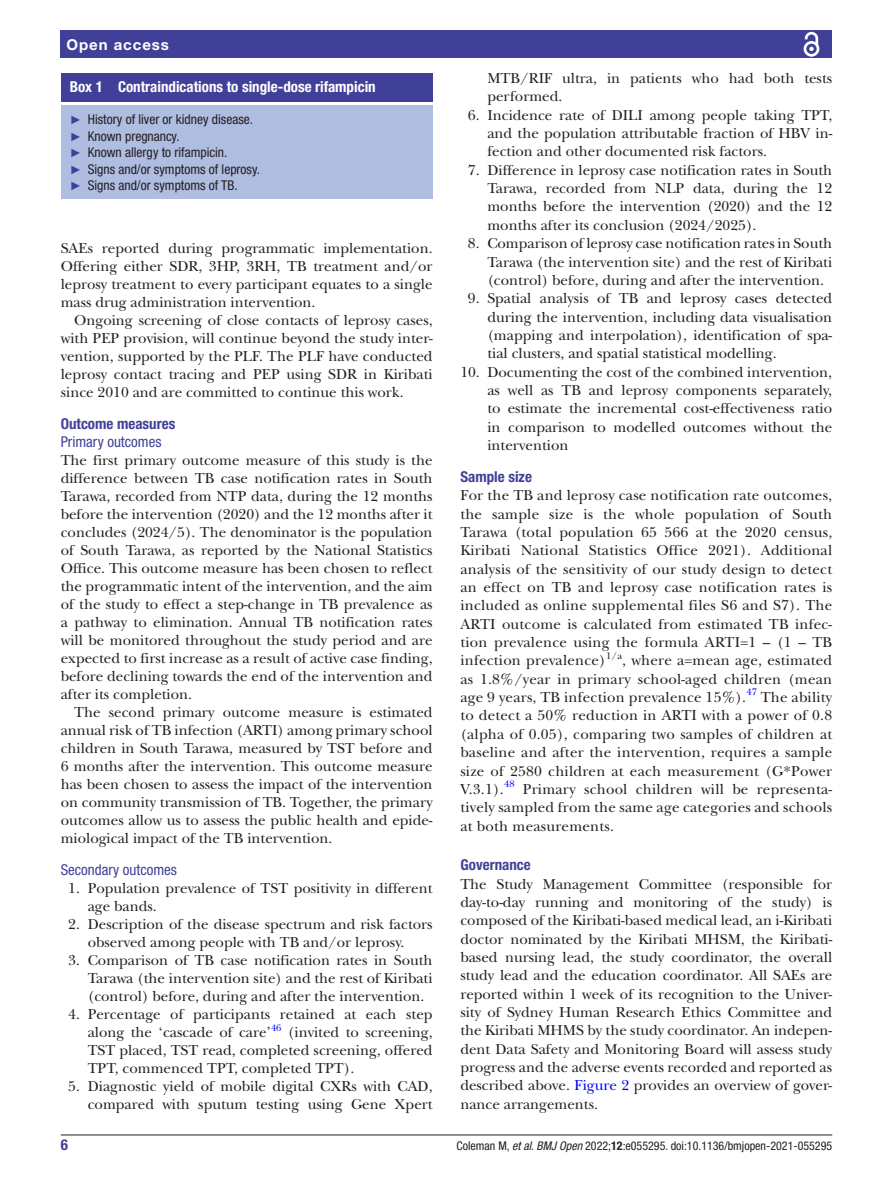
<style>
.page{position:relative;width:893px;height:1191px;background:#fff}
.page>*{position:absolute;margin:0;border:0;box-sizing:border-box;transform-origin:0 0}
.t1{font:15px/18.3px "New Baskerville";color:#231f20;text-align:justify}
.t2{font:700 condensed 15px "Helvetica Neue LT Std";color:#fff}
.t3{font:700 condensed 15px "Helvetica Neue LT Std";color:#414099}
.t4{font:condensed 15px "Helvetica Neue LT Std";color:#414099}
.t5{font:700 15px "Helvetica Neue LT Std";letter-spacing:.065em;color:#fff}
.t6{font:condensed 13.5px/16.5px "Helvetica Neue LT Std";color:#231f20}
.t7{font:condensed 12px "Helvetica Neue LT Std";color:#231f20}
.t8{font:9.9px "New Baskerville";color:#00f}
.t9{font:9.9px "New Baskerville";color:#231f20}
.s1{font-family:"Arial";font-stretch:normal;font-size:12px;color:#414099}
.s2{color:#00f}
.s3{font-style:italic}
.s4{font-weight:700}
</style>
<div class="page">
<hr style="left:61px;top:1134px;width:771px;height:1px;background:#231f20">
<div style="left:61px;top:31px;width:771px;height:27px;background:#414099"></div>
<svg style="left:803px;top:31px;width:17px;height:26px"></svg>
<div style="left:61px;top:73px;width:372px;height:28px;background:#414099"></div>
<div style="left:61px;top:106px;width:372px;height:93px;background:#afbde1"></div>
<p class="t5" style="left:66px;top:35px;width:104px">Open access</p>
<p class="t2" style="left:70px;top:78px;width:307px">Box 1 Contraindications to single-dose rifampicin</p>
<p class="t6" style="left:70px;top:111px;width:192px"><span class="s1">►</span> History of liver or kidney disease. <span class="s1">►</span> Known pregnancy.<br><span class="s1">►</span> Known allergy to rifampicin.<br><span class="s1">►</span> Signs and/or symptoms of leprosy. <span class="s1">►</span> Signs and/or symptoms of TB.</p>
<p class="t1" style="left:61px;top:239px;width:373px">SAEs reported during programmatic implementation.<br>Offering either SDR, 3HP, 3RH, TB treatment and/or leprosy treatment to every participant equates to a single mass drug administration intervention.</p>
<p class="t1" style="left:61px;top:311px;width:373px;text-indent:14px">Ongoing screening of close contacts of leprosy cases, with PEP provision, will continue beyond the study inter&shy;vention, supported by the PLF. The PLF have conducted leprosy contact tracing and PEP using SDR in Kiribati since 2010 and are committed to continue this work.</p>
<p class="t3" style="left:61px;top:414px;width:116px">Outcome measures</p>
<p class="t4" style="left:61px;top:433px;width:102px">Primary outcomes</p>
<p class="t1" style="left:61px;top:451px;width:373px">The first primary outcome measure of this study is the difference between TB case notification rates in South Tarawa, recorded from NTP data, during the 12 months before the intervention (2020) and the 12 months after it concludes (2024/5). The denominator is the population of South Tarawa, as reported by the National Statistics Office. This outcome measure has been chosen to reflect the programmatic intent of the intervention, and the aim of the study to effect a step-change in TB prevalence as a pathway to elimination. Annual TB notification rates will be monitored throughout the study period and are expected to first increase as a result of active case finding, before declining towards the end of the intervention and after its completion.</p>
<p class="t1" style="left:61px;top:703px;width:373px;text-indent:14px">The second primary outcome measure is estimated annual risk of TB infection (ARTI) among primary school children in South Tarawa, measured by TST before and 6 months after the intervention. This outcome measure has been chosen to assess the impact of the intervention on community transmission of TB. Together, the primary outcomes allow us to assess the public health and epide&shy;miological impact of the TB intervention.</p>
<p class="t4" style="left:61px;top:861px;width:118px">Secondary outcomes</p>
<p class="t1" style="left:88px;top:879px;width:346px;text-indent:-20px">1. Population prevalence of TST positivity in different age bands.</p>
<p class="t1" style="left:68px;top:915px;width:366px;text-align:center">2. Description of the disease spectrum and risk factors observed among people with TB and/or leprosy.</p>
<p class="t1" style="left:88px;top:951px;width:346px;text-indent:-20px">3. Comparison of TB case notification rates in South Tarawa (the intervention site) and the rest of Kiribati (control) before, during and after the intervention.</p>
<p class="t1" style="left:88px;top:1005px;width:346px;text-indent:-20px">4. Percentage of participants retained at each step along the ‘cascade of care’</p>
<p class="t8" style="left:271px;top:1021px;width:12px">46</p>
<p class="t1" style="left:88px;top:1023px;width:346px;text-indent:200px">(invited to screening, TST placed, TST read, completed screening, offered TPT, commenced TPT, completed TPT).</p>
<p class="t1" style="left:68px;top:1077px;width:366px;text-align:right">5. Diagnostic yield of mobile digital CXRs with CAD, compared with sputum testing using Gene Xpert</p>
<p class="t1" style="left:487px;top:69px;width:346px">MTB/RIF ultra, in patients who had both tests performed.</p>
<p class="t1" style="left:487px;top:106px;width:346px;text-indent:-20px">6. Incidence rate of DILI among people taking TPT, and the population attributable fraction of HBV in&shy;fection and other documented risk factors.</p>
<p class="t1" style="left:487px;top:161px;width:346px;text-indent:-20px">7. Difference in leprosy case notification rates in South Tarawa, recorded from NLP data, during the 12 months before the intervention (2020) and the 12 months after its conclusion (2024/2025).</p>
<p class="t1" style="left:487px;top:234px;width:346px;text-indent:-20px">8. Comparison of leprosy case notification rates in South Tarawa (the intervention site) and the rest of Kiribati (control) before, during and after the intervention.</p>
<p class="t1" style="left:487px;top:289px;width:346px;text-indent:-20px">9. Spatial analysis of TB and leprosy cases detected during the intervention, including data visualisation (mapping and interpolation), identification of spa&shy;tial clusters, and spatial statistical modelling.</p>
<p class="t1" style="left:487px;top:363px;width:346px;text-indent:-27px">10. Documenting the cost of the combined intervention, as well as TB and leprosy components separately, to estimate the incremental cost-effectiveness ratio in comparison to modelled outcomes without the intervention</p>
<p class="t3" style="left:460px;top:467px;width:73px">Sample size</p>
<p class="t1" style="left:460px;top:486px;width:373px">For the TB and leprosy case notification rate outcomes, the sample size is the whole population of South Tarawa (total population 65 566 at the 2020 census, Kiribati National Statistics Office 2021). Additional analysis of the sensitivity of our study design to detect an effect on TB and leprosy case notification rates is included as online supplemental files S6 and S7). The ARTI outcome is calculated from estimated TB infec&shy;tion prevalence using the formula ARTI=1 – (1 – TB infection prevalence)</p>
<p class="t9" style="left:606px;top:649px;width:18px">1/a</p>
<p class="t1" style="left:460px;top:651px;width:373px;text-indent:162px">, where a=mean age, estimated as 1.8%/year in primary school-aged children (mean age 9 years, TB infection prevalence 15%).</p>
<p class="t8" style="left:746px;top:686px;width:12px">47</p>
<p class="t1" style="left:460px;top:688px;width:373px;text-indent:300px">The ability to detect a 50% reduction in ARTI with a power of 0.8 (alpha of 0.05), comparing two samples of children at baseline and after the intervention, requires a sample size of 2580 children at each measurement (G*Power V.3.1).</p>
<p class="t8" style="left:504px;top:778px;width:12px">48</p>
<p class="t1" style="left:460px;top:780px;width:373px;text-indent:62px">Primary school children will be representa&shy;tively sampled from the same age categories and schools at both measurements.</p>
<p class="t3" style="left:460px;top:855px;width:72px">Governance</p>
<p class="t1" style="left:460px;top:874px;width:373px">The Study Management Committee (responsible for day-to-day running and monitoring of the study) is composed of the Kiribati-based medical lead, an i-Kiribati doctor nominated by the Kiribati MHSM, the Kiribati&shy;based nursing lead, the study coordinator, the overall study lead and the education coordinator. All SAEs are reported within 1 week of its recognition to the Univer&shy;sity of Sydney Human Research Ethics Committee and the Kiribati MHMS by the study coordinator. An indepen&shy;dent Data Safety and Monitoring Board will assess study progress and the adverse events recorded and reported as described above. <span class="s2">Figure 2</span> provides an overview of gover&shy;nance arrangements.</p>
<p class="t3" style="left:61px;top:1135px;width:9px">6</p>
<p class="t7" style="left:457px;top:1138px;width:377px">Coleman M, <span class="s3">et al</span>. <span class="s3">BMJ Open</span> 2022;<span class="s4">12</span>:e055295. doi:10.1136/bmjopen-2021-055295</p>
</div>
